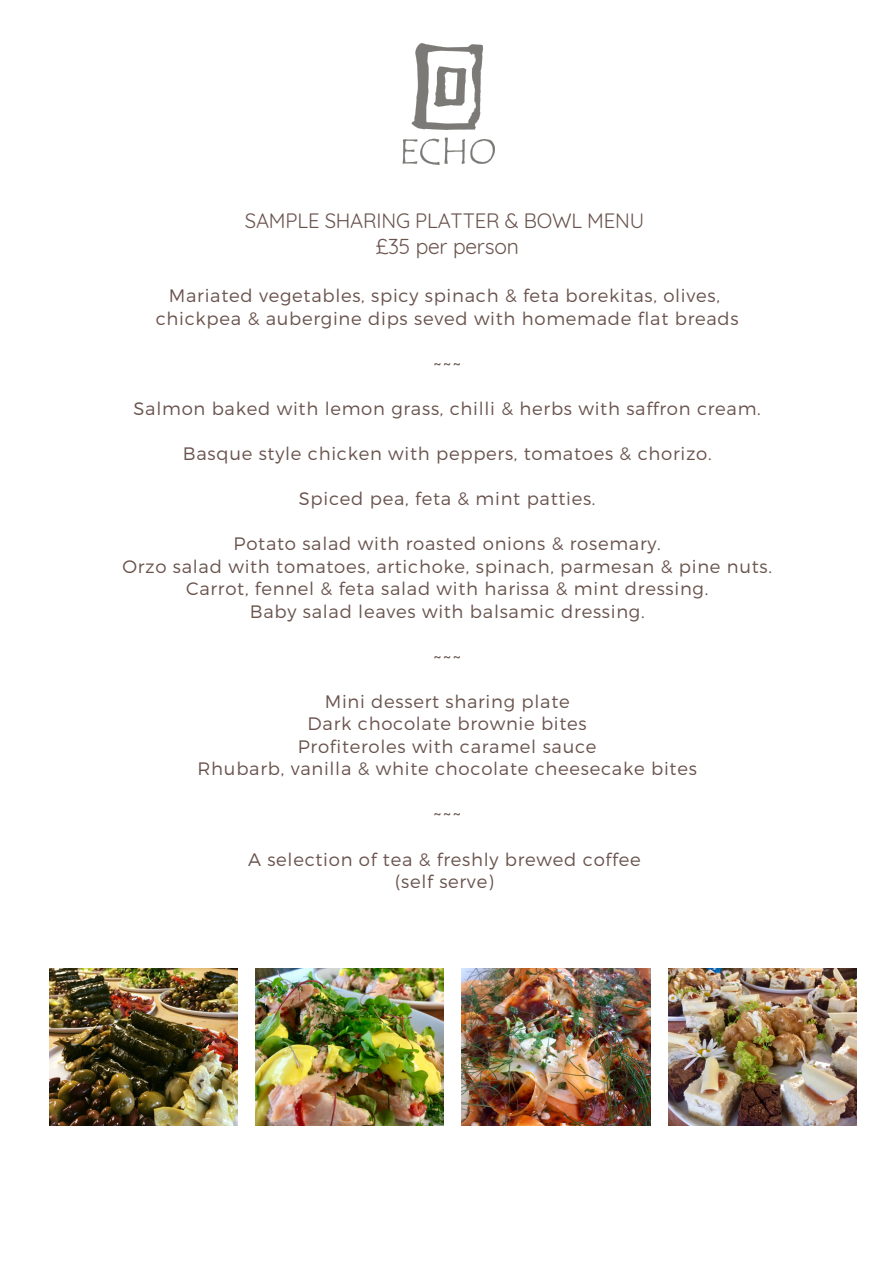
<style>
.page{position:relative;width:894px;height:1264px;background:#fff}
.page>*{position:absolute;margin:0;border:0;box-sizing:border-box;transform-origin:0 0}
.t1{font:21px "Quicksand";letter-spacing:-.01em;color:#69534d}
.t2{font:20.25px "Quicksand";letter-spacing:-.01em;color:#69534d}
.t3{font:300 18px/22.5px "Montserrat";letter-spacing:.04em;color:#69534d;text-align:center}
</style>
<div class="page">
<img style="left:49px;top:968px;width:188px;height:156px">
<img style="left:255px;top:968px;width:189px;height:156px">
<img style="left:462px;top:968px;width:188px;height:156px">
<img style="left:668px;top:968px;width:188px;height:156px">
<img style="left:402px;top:44px;width:93px;height:120px">
<p class="t2" style="left:245px;top:208px;width:401px">SAMPLE SHARING PLATTER &amp; BOWL MENU</p>
<p class="t1" style="left:375px;top:233px;width:145px">£35 per person</p>
<p class="t3" style="left:156px;top:284px;width:584px">Mariated vegetables, spicy spinach &amp; feta borekitas, olives, chickpea &amp; aubergine dips seved with homemade flat breads</p>
<p class="t3" style="left:433px;top:351px;width:29px">~~~</p>
<p class="t3" style="left:133px;top:396px;width:628px">Salmon baked with lemon grass, chilli &amp; herbs with saffron cream.</p>
<p class="t3" style="left:183px;top:441px;width:530px">Basque style chicken with peppers, tomatoes &amp; chorizo.</p>
<p class="t3" style="left:299px;top:486px;width:298px">Spiced pea, feta &amp; mint patties.</p>
<p class="t3" style="left:122px;top:531px;width:651px">Potato salad with roasted onions &amp; rosemary.<br>Orzo salad with tomatoes, artichoke, spinach, parmesan &amp; pine nuts.<br>Carrot, fennel &amp; feta salad with harissa &amp; mint dressing.<br>Baby salad leaves with balsamic dressing.</p>
<p class="t3" style="left:433px;top:644px;width:29px">~~~</p>
<p class="t3" style="left:197px;top:689px;width:500px">Mini dessert sharing plate<br>Dark chocolate brownie bites<br>Profiteroles with caramel sauce<br>Rhubarb, vanilla &amp; white chocolate cheesecake bites</p>
<p class="t3" style="left:433px;top:802px;width:29px">~~~</p>
<p class="t3" style="left:248px;top:847px;width:394px">A selection of tea &amp; freshly brewed coffee (self serve)</p>
</div>
